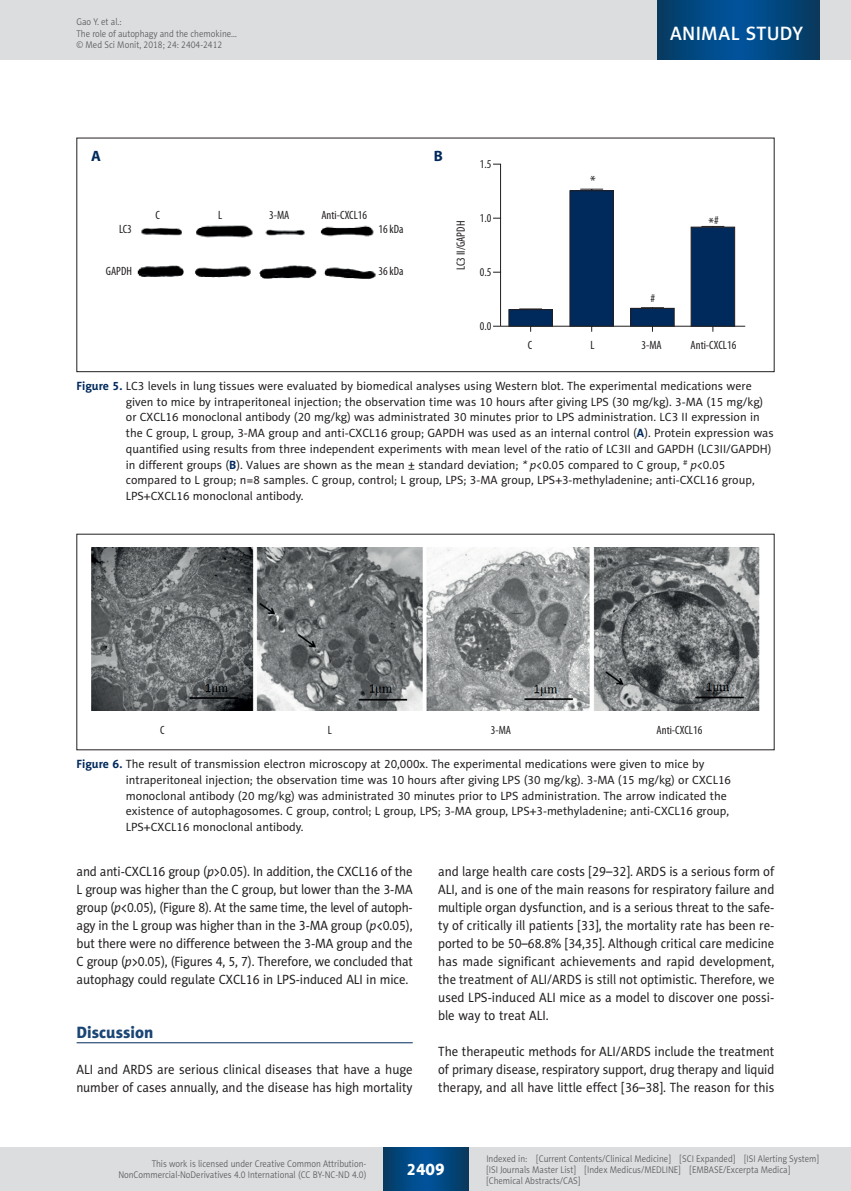
<style>
.page{position:relative;width:851px;height:1191px;background:#fff}
.page>*{position:absolute;margin:0;border:0;box-sizing:border-box;transform-origin:0 0}
.t1{font:19.5px "Naomi Sans EFN Medium";letter-spacing:.015em;color:#fff}
.MSM_Headline_1{font:16.5px "Naomi Sans EFN Heavy";color:#1a4574}
.t2{font:16.5px "Naomi Sans EFN Heavy";color:#fff}
.t3{font:condensed 15px "Myriad Pro";color:#231f20}
.t4{font:700 15px "Myriad Pro";color:#00295c}
.MSM_Body{font:13.5px/18px "Naomi Sans EFN";color:#231f20;text-align:justify;scale:.95 1}
.MSM_Rycina_tytul{font:12px/15.8px "Naomi Sans EFN";color:#231f20}
.t5{font:condensed 12px "Myriad Pro";color:#231f20}
.t6{font:9.75px/11.2px "Naomi Sans EFN Light";color:#57585a;scale:.9 1}
.s1{font-weight:700;color:#00295c}
.s2{font-style:italic}
</style>
<div class="page">
<hr style="left:77px;top:1042px;width:335px;height:1px;background:#00295c">
<img style="left:137px;top:225px;width:239px;height:54px">
<hr style="left:493px;top:326px;width:252px;height:1px;background:#231f20">
<hr style="left:500px;top:164px;width:1px;height:162px;background:#231f20">
<svg style="left:508px;top:189px;width:217px;height:143px"></svg>
<div style="left:690px;top:227px;width:45px;height:99px;background:#00295c;border:1px solid #231f20"></div>
<div style="left:77px;top:138px;width:697px;height:234px;border:1px solid #231f20"></div>
<img style="left:92px;top:547px;width:667px;height:163px">
<div style="left:0;top:1148px;width:850px;height:43px;background:#dcdddf"></div>
<svg style="left:383px;top:1147px;width:85px;height:43px;background:#02477e"></svg>
<div style="left:0;top:0;width:850px;height:60px;background:#dcdddf"></div>
<svg style="left:657px;top:0;width:162px;height:60px;background:#02477e"></svg>
<p class="t6" style="left:77px;top:16px;width:180px">Gao Y. et al.:<br>The role of autophagy and the chemokine… © Med Sci Monit, 2018; 24: 2404-2412</p>
<h1 class="t1" style="left:670px;top:22px;width:134px">ANIMAL STUDY</h1>
<p class="t4" style="left:91px;top:147px;width:11px">A</p>
<p class="t4" style="left:433px;top:147px;width:11px">B</p>
<p class="t5" style="left:479px;top:158px;width:13px">1.5</p>
<p class="t3" style="left:590px;top:173px;width:7px">*</p>
<p class="t5" style="left:119px;top:222px;width:14px">LC3</p>
<p class="t5" style="left:106px;top:264px;width:28px">GAPDH</p>
<p class="t5" style="left:155px;top:209px;width:6px">C</p>
<p class="t5" style="left:218px;top:209px;width:6px">L</p>
<p class="t5" style="left:269px;top:209px;width:22px">3-MA</p>
<p class="t5" style="left:321px;top:209px;width:47px">Anti-CXCL16</p>
<p class="t5" style="left:378px;top:222px;width:27px">16 kDa</p>
<p class="t5" style="left:378px;top:264px;width:27px">36 kDa</p>
<p class="t5" style="left:454px;top:270px;width:50px;rotate:-90deg">LC3 II/GAPDH</p>
<p class="t5" style="left:479px;top:212px;width:13px">1.0</p>
<p class="t5" style="left:479px;top:266px;width:13px">0.5</p>
<p class="t3" style="left:708px;top:215px;width:12px">*<sup>#</sup></p>
<p class="t5" style="left:650px;top:291px;width:6px">#</p>
<p class="t5" style="left:479px;top:320px;width:13px">0.0</p>
<p class="t5" style="left:527px;top:338px;width:6px">C</p>
<p class="t5" style="left:590px;top:338px;width:6px">L</p>
<p class="t5" style="left:641px;top:338px;width:22px">3-MA</p>
<p class="t5" style="left:690px;top:338px;width:47px">Anti-CXCL16</p>
<p class="MSM_Rycina_tytul" style="left:126px;top:378px;width:649px;text-indent:-49px"><span class="s1">Figure 5.</span> LC3 levels in lung tissues were evaluated by biomedical analyses using Western blot. The experimental medications were given to mice by intraperitoneal injection; the observation time was 10 hours after giving LPS (30 mg/kg). 3-MA (15 mg/kg) or CXCL16 monoclonal antibody (20 mg/kg) was administrated 30 minutes prior to LPS administration. LC3 II expression in the C group, L group, 3-MA group and anti-CXCL16 group; GAPDH was used as an internal control (<span class="s1">A</span>). Protein expression was quantified using results from three independent experiments with mean level of the ratio of LC3II and GAPDH (LC3II/GAPDH) in different groups (<span class="s1">B</span>). Values are shown as the mean ± standard deviation; <span class="s2">* p</span>&lt;0.05 compared to C group, <sup>#</sup> <span class="s2">p</span>&lt;0.05 compared to L group; n=8 samples. C group, control; L group, LPS; 3-MA group, LPS+3-methyladenine; anti-CXCL16 group, LPS+CXCL16 monoclonal antibody.</p>
<p class="t5" style="left:160px;top:723px;width:6px">C</p>
<p class="t5" style="left:327px;top:723px;width:6px">L</p>
<p class="t5" style="left:490px;top:723px;width:22px">3-MA</p>
<p class="t5" style="left:656px;top:723px;width:47px">Anti-CXCL16</p>
<p class="MSM_Rycina_tytul" style="left:126px;top:756px;width:606px;text-indent:-49px"><span class="s1">Figure 6.</span> The result of transmission electron microscopy at 20,000x. The experimental medications were given to mice by intraperitoneal injection; the observation time was 10 hours after giving LPS (30 mg/kg). 3-MA (15 mg/kg) or CXCL16 monoclonal antibody (20 mg/kg) was administrated 30 minutes prior to LPS administration. The arrow indicated the existence of autophagosomes. C group, control; L group, LPS; 3-MA group, LPS+3-methyladenine; anti-CXCL16 group, LPS+CXCL16 monoclonal antibody.</p>
<p class="MSM_Body" style="left:77px;top:862px;width:355px">and anti-CXCL16 group (<span class="s2">p</span>&gt;0.05). In addition, the CXCL16 of the L group was higher than the C group, but lower than the 3-MA group (<span class="s2">p</span>&lt;0.05), (Figure 8). At the same time, the level of autoph&shy;agy in the L group was higher than in the 3-MA group (<span class="s2">p</span>&lt;0.05), but there were no difference between the 3-MA group and the C group (<span class="s2">p</span>&gt;0.05), (Figures 4, 5, 7). Therefore, we concluded that autophagy could regulate CXCL16 in LPS-induced ALI in mice.</p>
<p class="MSM_Headline_1" style="left:77px;top:1022px;width:78px">Discussion</p>
<p class="MSM_Body" style="left:77px;top:1060px;width:355px">ALI and ARDS are serious clinical diseases that have a huge number of cases annually, and the disease has high mortality</p>
<p class="MSM_Body" style="left:438px;top:862px;width:355px">and large health care costs [29–32]. ARDS is a serious form of ALI, and is one of the main reasons for respiratory failure and multiple organ dysfunction, and is a serious threat to the safe&shy;ty of critically ill patients [33], the mortality rate has been re&shy;ported to be 50–68.8% [34,35]. Although critical care medicine has made significant achievements and rapid development, the treatment of ALI/ARDS is still not optimistic. Therefore, we used LPS-induced ALI mice as a model to discover one possi&shy;ble way to treat ALI.</p>
<p class="MSM_Body" style="left:438px;top:1042px;width:355px">The therapeutic methods for ALI/ARDS include the treatment of primary disease, respiratory support, drug therapy and liquid therapy, and all have little effect [36–38]. The reason for this</p>
<p class="t6" style="left:118px;top:1158px;width:277px;text-align:right">This work is licensed under Creative Common Attribution-<br>NonCommercial-NoDerivatives 4.0 International (CC BY-NC-ND 4.0)</p>
<h2 class="t2" style="left:406px;top:1159px;width:40px">2409</h2>
<p class="t6" style="left:486px;top:1152px;width:371px">Indexed in: [Current Contents/Clinical Medicine] [SCI Expanded] [ISI Alerting System] [ISI Journals Master List] [Index Medicus/MEDLINE] [EMBASE/Excerpta Medica] [Chemical Abstracts/CAS]</p>
</div>
